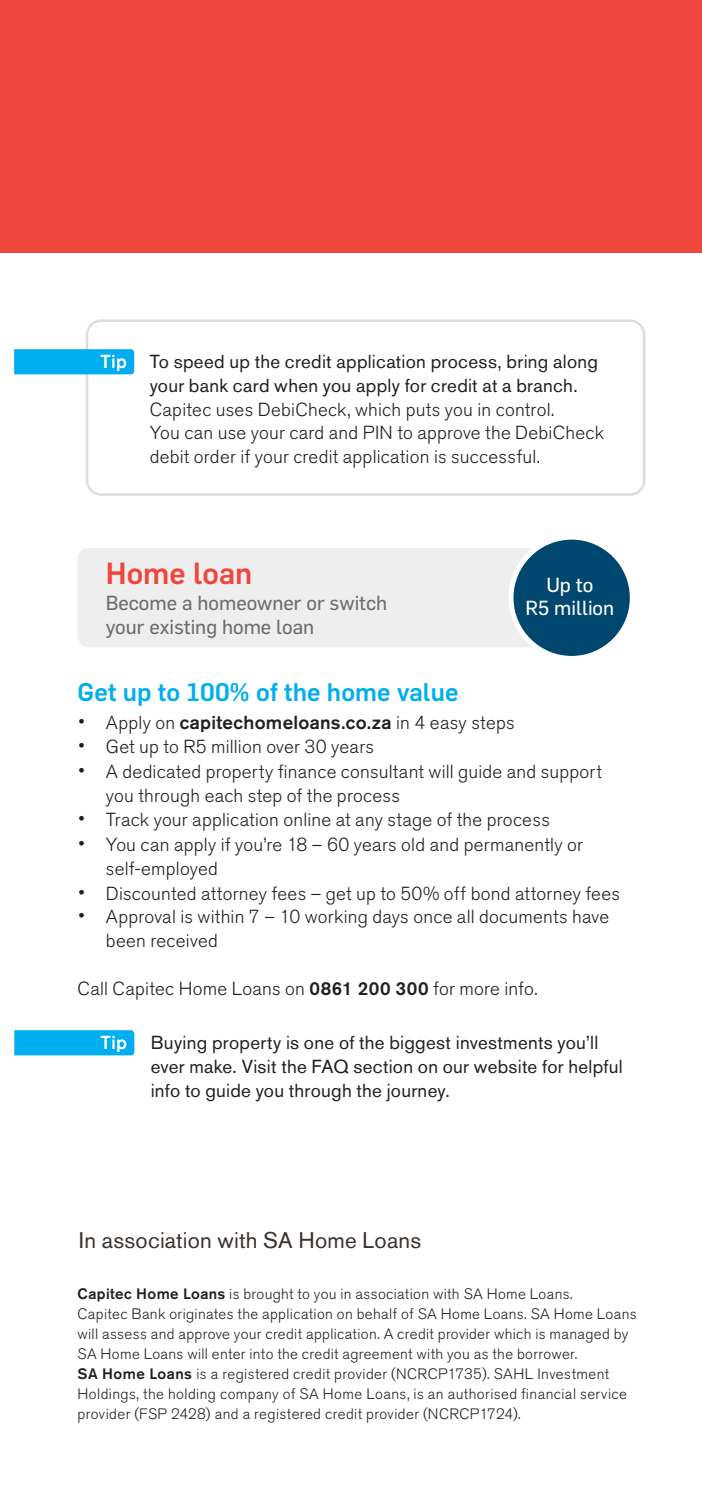
<style>
.page{position:relative;width:702px;height:1489px;background:#fff}
.page>*{position:absolute;margin:0;border:0;box-sizing:border-box;transform-origin:0 0}
.t1{font:500 30px "Flama";letter-spacing:-.005em;color:#ef463e}
.t2{font:500 25px "Flama";letter-spacing:.005em;color:#00aeef}
.t3{font:22.5px "Akzidenz Grotesk BE";letter-spacing:.01em;color:#39322f}
.t4{font:20px/24px "Flama Basic";color:#6c6d70}
.t5{font:20px/22.5px "Flama Basic";color:#fff;text-align:center}
.t6{font:300 18.75px/23.8px "Akzidenz Grotesk BE";letter-spacing:.015em;color:#231f20}
.t7{font:18.75px/23.8px "Akzidenz Grotesk BE";letter-spacing:.015em;color:#231f20}
.t8{font:500 18.75px "Akzidenz Grotesk BE";letter-spacing:.015em;color:#231f20}
.t9{font:300 15px/20px "Akzidenz Grotesk BE";letter-spacing:.025em;color:#231f20}
.s1{font-family:"Flama Basic";font-weight:400;font-size:21.25px}
.s2{font-weight:300}
.s3{font-weight:500}
</style>
<div class="page">
<div style="left:0;top:0;width:702px;height:252px;background:#ef463e"></div>
<div style="left:86px;top:319px;width:559px;height:177px;border:2px solid #dcdddf;border-radius:14px"></div>
<svg style="left:14px;top:349px;width:120px;height:25px;background:#0eb2ef"></svg>
<div style="left:78px;top:548px;width:493px;height:99px;background:#eeeeef;border-radius:11px"></div>
<div style="left:511px;top:537px;width:121px;height:121px;background:#004770;border-radius:50%"></div>
<div style="left:508px;top:534px;width:126px;height:127px;border:5px solid #fff;border-radius:50%"></div>
<svg style="left:14px;top:1030px;width:120px;height:25px;background:#0fb2ef"></svg>
<p class="t7" style="left:150px;top:349px;width:450px">To speed up the credit application process, bring along your bank card when you apply for credit at a branch.</p>
<p class="t6" style="left:150px;top:397px;width:456px">Capitec uses DebiCheck, which puts you in control.<br>You can use your card and PIN to approve the DebiCheck debit order if your credit application is successful.</p>
<h1 class="t1" style="left:106px;top:551px;width:148px">Home loan</h1>
<p class="t4" style="left:106px;top:589px;width:283px">Become a homeowner or switch your existing home loan</p>
<p class="t5" style="left:525px;top:572px;width:90px">Up to<br>R5 million</p>
<h2 class="t2" style="left:78px;top:674px;width:382px">Get up to 100% of the home value</h2>
<p class="t8" style="left:78px;top:710px;width:438px"><span class="s1">•</span> <span class="s2">Apply on</span> capitechomeloans.co.za <span class="s2">in 4 easy steps</span></p>
<p class="t6" style="left:78px;top:735px;width:298px"><span class="s1">•</span> Get up to R5 million over 30 years</p>
<p class="t6" style="left:106px;top:759px;width:497px;line-height:24.5px;text-indent:-28px"><span class="s1">•</span> A dedicated property finance consultant will guide and support you through each step of the process</p>
<p class="t6" style="left:78px;top:808px;width:474px"><span class="s1">•</span> Track your application online at any stage of the process</p>
<p class="t6" style="left:106px;top:832px;width:478px;line-height:24.5px;text-indent:-28px"><span class="s1">•</span> You can apply if you’re 18 – 60 years old and permanently or self-employed</p>
<p class="t6" style="left:78px;top:881px;width:544px"><span class="s1">•</span> Discounted attorney fees – get up to 50% off bond attorney fees</p>
<p class="t6" style="left:106px;top:905px;width:504px;text-indent:-28px"><span class="s1">•</span> Approval is within 7 – 10 working days once all documents have been received</p>
<p class="t6" style="left:78px;top:976px;width:461px">Call Capitec Home Loans on <span class="s3">0861 200 300</span> for more info.</p>
<p class="t7" style="left:151px;top:1030px;width:473px">Buying property is one of the biggest investments you’ll ever make. Visit the FAQ section on our website for helpful info to guide you through the journey.</p>
<p class="t3" style="left:79px;top:1227px;width:344px">In association with SA Home Loans</p>
<p class="t9" style="left:78px;top:1284px;width:560px"><span class="s3">Capitec Home Loans</span> is brought to you in association with SA Home Loans.<br>Capitec Bank originates the application on behalf of SA Home Loans. SA Home Loans will assess and approve your credit application. A credit provider which is managed by SA Home Loans will enter into the credit agreement with you as the borrower.<br><span class="s3">SA Home Loans</span> is a registered credit provider (NCRCP1735). SAHL Investment Holdings, the holding company of SA Home Loans, is an authorised financial service provider (FSP 2428) and a registered credit provider (NCRCP1724).</p>
</div>
